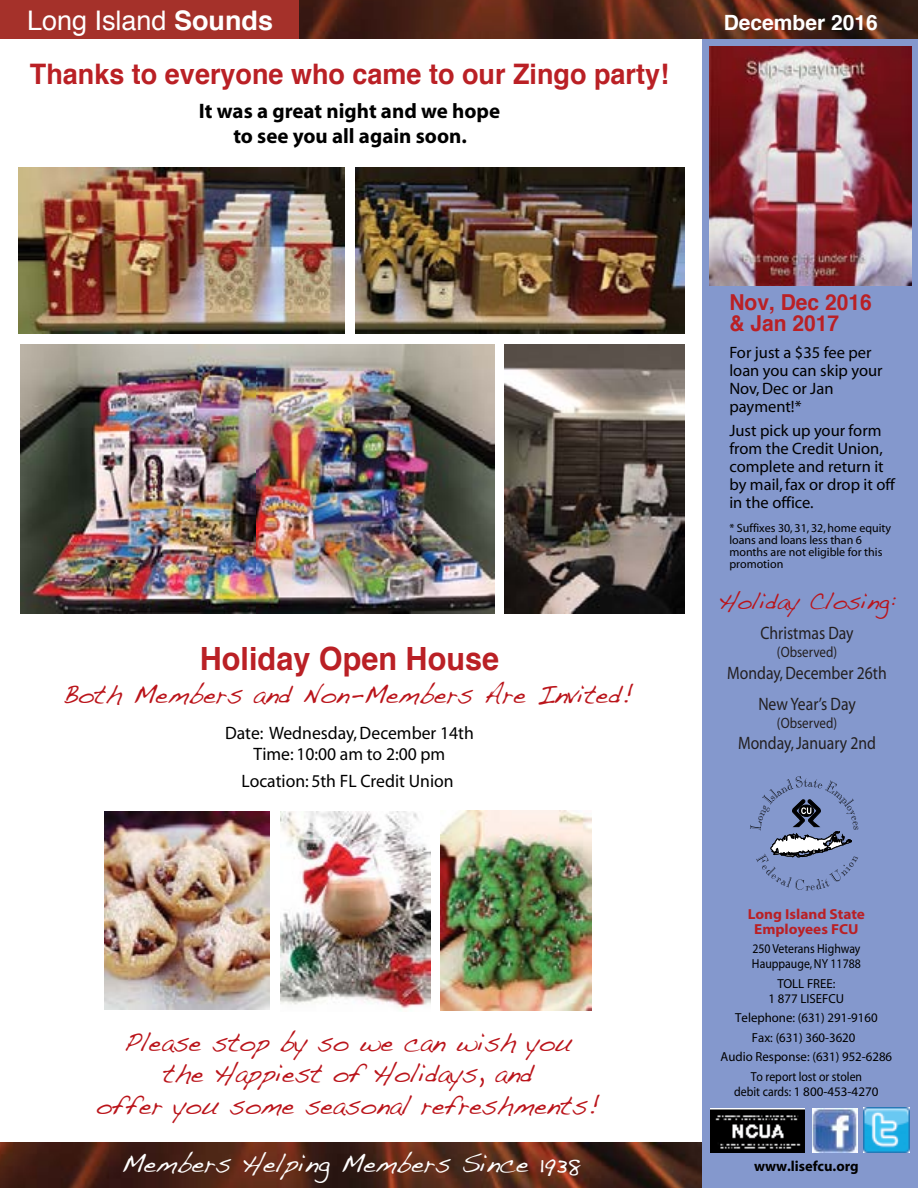
<style>
.page{position:relative;width:918px;height:1188px;background:#fff}
.page>*{position:absolute;margin:0;border:0;box-sizing:border-box;transform-origin:0 0}
.t1{font:700 31.95px "Helvetica";color:#ba2025;scale:.96 1}
.t2{font:700 28.2px "Helvetica";color:#ba2025;scale:.96 1}
.t3{font:27px/31.5px "Handwriting Dakota";color:#ba141a;text-align:center;scale:.94 1}
.t4{font:27px "Helvetica";color:#fff}
.t5{font:26.7px "Handwriting Dakota";color:#fff;scale:.96 1}
.t6{font:24px "Handwriting Dakota";color:#ba141a;scale:.96 1}
.t7{font:700 21.9px/21px "Helvetica";color:#ba2025;scale:.96 1}
.t8{font:700 21px/25.2px "Myriad";color:#000;text-align:center}
.t9{font:700 21px "Helvetica";color:#fff}
.t10{font:18px/21.6px "Myriad";color:#000;text-align:center}
.t11{font:18px/30.6px "Myriad";color:#231f20;text-align:center;scale:.87 1}
.t12{font:16.5px/18px "Myriad";color:#000}
.t13{font:15px "Myriad";color:#231f20;scale:.87 1}
.t14{font:700 14.55px/15px "Myriad";color:#ba2025;text-align:center;scale:1.05 1}
.t15{font:700 14.55px "Myriad";color:#000}
.t16{font:13.05px/19.5px "Myriad";color:#000;text-align:center}
.t17{font:13.05px/15px "Myriad";color:#000;scale:.9 1}
.t18{font:12px/12px "Myriad";color:#000}
.s1{font-weight:700}
</style>
<div class="page">
<img style="left:0;top:1142px;width:703px;height:46px">
<div style="left:703px;top:0;width:215px;height:1188px;background:#8498cd"></div>
<img style="left:298px;top:0;width:620px;height:38px">
<div style="left:0;top:0;width:298px;height:39px;background:#a5312a"></div>
<svg style="left:750px;top:776px;width:108px;height:114px"></svg>
<img style="left:812px;top:1108px;width:46px;height:44px">
<img style="left:864px;top:1108px;width:45px;height:45px">
<img style="left:710px;top:1108px;width:95px;height:45px">
<img style="left:710px;top:46px;width:201px;height:239px">
<img style="left:26px;top:167px;width:319px;height:166px">
<img style="left:709px;top:236px;width:200px;height:50px">
<img style="left:356px;top:167px;width:329px;height:166px">
<img style="left:20px;top:344px;width:400px;height:269px">
<img style="left:420px;top:200px;width:283px;height:422px">
<img style="left:504px;top:344px;width:181px;height:269px">
<img style="left:105px;top:812px;width:165px;height:198px">
<img style="left:281px;top:812px;width:150px;height:199px">
<svg style="left:18px;top:167px;width:8px;height:167px"></svg>
<img style="left:440px;top:811px;width:152px;height:199px">
<h3 class="t4" style="left:27px;top:0;width:248px">Long Island <span class="s1">Sounds</span></h3>
<h2 class="t2" style="left:30px;top:51px;width:667px">Thanks to everyone who came to our Zingo party!</h2>
<p class="t8" style="left:199px;top:99px;width:303px">It was a great night and we hope to see you all again soon.</p>
<p class="t9" style="left:724px;top:6px;width:156px">December 2016</p>
<h1 class="t1" style="left:200px;top:633px;width:313px">Holiday Open House</h1>
<h3 class="t3" style="left:62px;top:678px;width:609px">Both Members and Non-Members Are Invited!</h3>
<p class="t10" style="left:225px;top:723px;width:250px">Date: Wednesday, December 14th<br>Time: 10:00 am to 2:00 pm</p>
<p class="t10" style="left:242px;top:771px;width:214px">Location: 5th FL Credit Union</p>
<h3 class="t3" style="left:96px;top:1026px;width:538px">Please stop by so we can wish you<br>the Happiest of Holidays, and<br>offer you some seasonal refreshments!</h3>
<h3 class="t5" style="left:121px;top:1147px;width:481px">Members Helping Members Since 1938</h3>
<h3 class="t7" style="left:729px;top:292px;width:150px">Nov, Dec 2016 &amp; Jan 2017</h3>
<p class="t12" style="left:729px;top:344px;width:155px">For just a $35 fee per loan you can skip your<br>Nov, Dec or Jan payment!*</p>
<p class="t12" style="left:729px;top:422px;width:167px">Just pick up your form from the Credit Union, complete and return it by mail, fax or drop it off in the office.</p>
<p class="t18" style="left:729px;top:523px;width:163px">* Suffixes 30, 31, 32, home equity loans and loans less than 6 months are not eligible for this promotion</p>
<h3 class="t6" style="left:718px;top:586px;width:186px">Holiday Closing:</h3>
<p class="t11" style="left:760px;top:619px;width:109px">Christmas Day</p>
<p class="t13" style="left:777px;top:645px;width:71px">(Observed)</p>
<p class="t11" style="left:727px;top:658px;width:185px">Monday, December 26th<br>New Year’s Day</p>
<p class="t13" style="left:777px;top:715px;width:71px">(Observed)</p>
<p class="t11" style="left:738px;top:729px;width:160px">Monday, January 2nd</p>
<p class="t14" style="left:748px;top:907px;width:113px">Long Island State<br>Employees FCU</p>
<p class="t17" style="left:752px;top:942px;width:122px">250 Veterans Highway<br>Hauppauge, NY 11788</p>
<p class="t16" style="left:769px;top:977px;width:77px;line-height:15px">TOLL FREE:<br>1 877 LISEFCU</p>
<p class="t16" style="left:721px;top:1009px;width:173px">Telephone: (631) 291-9160<br>Fax: (631) 360-3620<br>Audio Response: (631) 952-6286<br>To report lost or stolen</p>
<p class="t17" style="left:734px;top:1085px;width:162px">debit cards: 1 800-453-4270</p>
<p class="t15" style="left:754px;top:1158px;width:106px">www.lisefcu.org</p>
</div>
